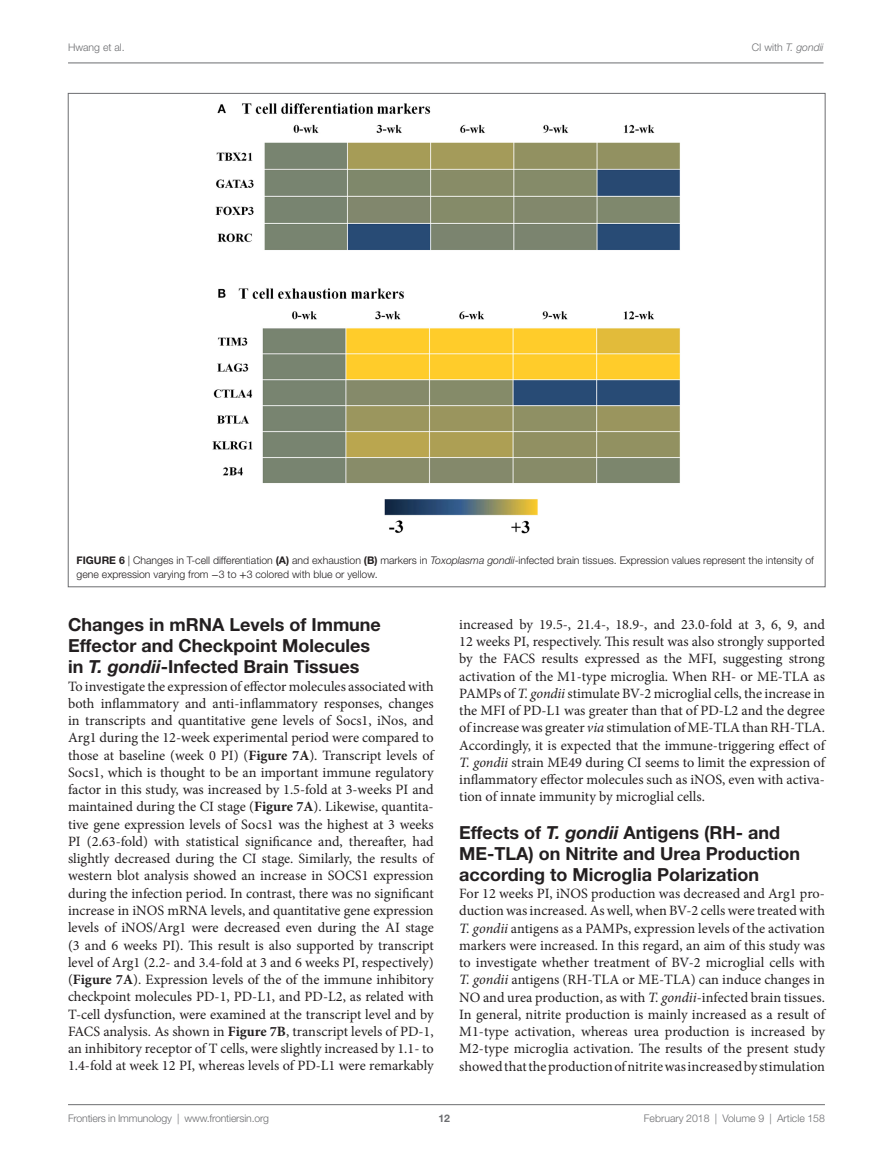
<style>
.page{position:relative;width:893px;height:1170px;background:#fff}
.page>*{position:absolute;margin:0;border:0;box-sizing:border-box;transform-origin:0 0}
.t1{font:700 18px/21px "Helvetica Neue LT Std";color:#231f20}
.t2{font:14.25px/17.2px "Minion Pro";color:#231f20;text-align:justify}
.t3{font:300 10.5px/14.2px "Helvetica Neue LT Std";color:#231f20}
.t4{font:300 10.5px "Helvetica Neue LT Std";letter-spacing:-.015em;color:#6c6d70}
.t5{font:italic 300 10.5px "Helvetica Neue LT Std";color:#6c6d70}
.t6{font:700 10.5px "Helvetica Neue LT Std";color:#6c6d70}
.s1{font-style:normal}
.s2{font-weight:700}
.s3{font-style:italic}
.s4{font-family:"STIX General";font-weight:400}
</style>
<div class="page">
<img style="left:212px;top:103px;width:468px;height:431px">
<hr style="left:68px;top:63px;width:756px;height:1px;background:#6c6d70">
<hr style="left:68px;top:1104px;width:757px;height:1px;background:#6c6d70">
<p class="t4" style="left:68px;top:41px;width:58px">Hwang et al.</p>
<p class="t5" style="left:752px;top:41px;width:73px"><span class="s1">CI with</span> T. gondii</p>
<p class="t3" style="left:77px;top:553px;width:739px"><span class="s2">Figure 6</span> | Changes in T-cell differentiation <span class="s2">(A)</span> and exhaustion <span class="s2">(B)</span> markers in <span class="s3">Toxoplasma gondii</span>-infected brain tissues. Expression values represent the intensity of gene expression varying from <span class="s4">−</span>3 to <span class="s4">+</span>3 colored with blue or yellow.</p>
<p class="t1" style="left:68px;top:614px;width:132px">Changes in mRNA</p>
<p class="t1" style="left:68px;top:614px;width:314px;text-indent:161px">Levels of Immune<br>Effector and Checkpoint Molecules in <span class="s3">T. gondii</span>-Infected Brain Tissues</p>
<p class="t2" style="left:68px;top:677px;width:367px">To investigate the expression of effector molecules associated with both inflammatory and anti-inflammatory responses, changes in transcripts and quantitative gene levels of Socs1, iNos, and Arg1 during the 12-week experimental period were compared to those at baseline (week 0 PI) (<span class="s2">Figure 7A</span>). Transcript levels of Socs1, which is thought to be an important immune regulatory factor in this study, was increased by 1.5-fold at 3-weeks PI and maintained during the CI stage (<span class="s2">Figure 7A</span>). Likewise, quantita&shy;tive gene expression levels of Socs1 was the highest at 3 weeks PI (2.63-fold) with statistical significance and, thereafter, had slightly decreased during the CI stage. Similarly, the results of western blot analysis showed an increase in SOCS1 expression during the infection period. In contrast, there was no significant increase in iNOS mRNA levels, and quantitative gene expression levels of iNOS/Arg1 were decreased even during the AI stage (3 and 6 weeks PI). This result is also supported by transcript level of Arg1 (2.2- and 3.4-fold at 3 and 6 weeks PI, respectively) (<span class="s2">Figure 7A</span>). Expression levels of the of the immune inhibitory checkpoint molecules PD-1, PD-L1, and PD-L2, as related with T-cell dysfunction, were examined at the transcript level and by FACS analysis. As shown in <span class="s2">Figure 7B</span>, transcript levels of PD-1, an inhibitory receptor of T cells, were slightly increased by 1.1- to 1.4-fold at week 12 PI, whereas levels of PD-L1 were remarkably</p>
<p class="t2" style="left:459px;top:615px;width:367px">increased by 19.5-, 21.4-, 18.9-, and 23.0-fold at 3, 6, 9, and 12 weeks PI, respectively. This result was also strongly supported by the FACS results expressed as the MFI, suggesting strong activation of the M1-type microglia. When RH- or ME-TLA as PAMPs of <span class="s3">T. gondii</span> stimulate BV-2 microglial cells, the increase in the MFI of PD-L1 was greater than that of PD-L2 and the degree of increase was greater <span class="s3">via</span> stimulation of ME-TLA than RH-TLA.<br>Accordingly, it is expected that the immune-triggering effect of <span class="s3">T. gondii</span> strain ME49 during CI seems to limit the expression of inflammatory effector molecules such as iNOS, even with activa&shy;tion of innate immunity by microglial cells.</p>
<p class="t1" style="left:459px;top:821px;width:342px">Effects of <span class="s3">T. gondii</span> Antigens (RH - and<br>ME-TLA) on Nitrite and Urea Production according to Microglia Polarization</p>
<p class="t2" style="left:459px;top:884px;width:367px">For 12 weeks PI, iNOS production was decreased and Arg1 pro&shy;duction was increased. As well, when BV-2 cells were treated with <span class="s3">T. gondii</span> antigens as a PAMPs, expression levels of the activation markers were increased. In this regard, an aim of this study was to investigate whether treatment of BV-2 microglial cells with <span class="s3">T. gondii</span> antigens (RH-TLA or ME-TLA) can induce changes in NO and urea production, as with <span class="s3">T. gondii</span>-infected brain tissues.<br>In general, nitrite production is mainly increased as a result of M1-type activation, whereas urea production is increased by M2-type microglia activation. The results of the present study showed that the production of nitrite was increased by stimulation</p>
<p class="t4" style="left:68px;top:1111px;width:203px">Frontiers in Immunology | www.frontiersin.org</p>
<p class="t4" style="left:644px;top:1111px;width:183px">February 2018 | Volume 9 | Article 158</p>
<p class="t6" style="left:439px;top:1111px;width:13px">12</p>
</div>
